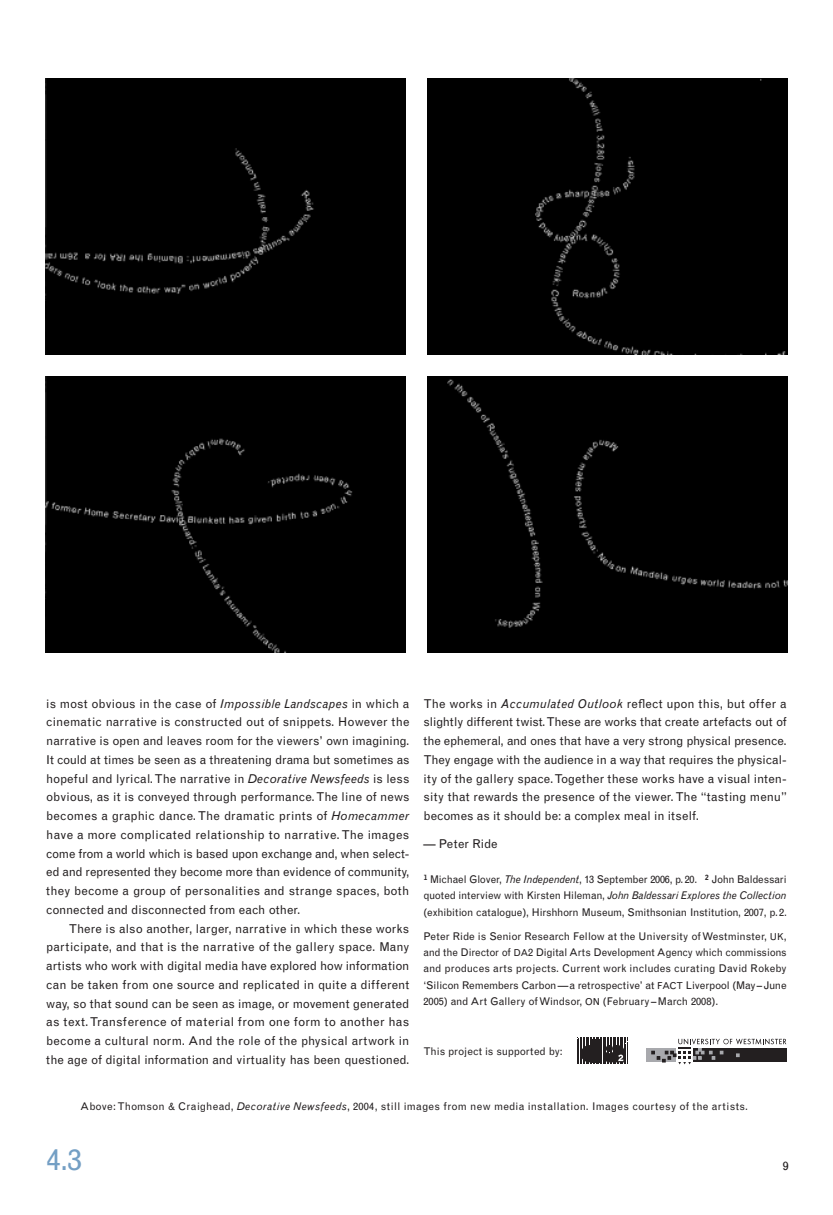
<style>
.page{position:relative;width:833px;height:1215px;background:#fff}
.page>*{position:absolute;margin:0;border:0;box-sizing:border-box;transform-origin:0 0}
.t1{font:30px "Grotesque";color:#749fc4}
.t2{font:12.25px/18.8px "Grotesque";color:#231f20;text-align:justify}
.t3{font:10.62px/16.2px "Grotesque";color:#231f20;text-align:justify}
.t4{font:10.62px "Grotesque";letter-spacing:.025em;color:#231f20}
.s1{font-style:italic}
.s2{font-size:9.62px}
</style>
<div class="page">
<img style="left:45px;top:79px;width:360px;height:275px">
<div style="left:428px;top:79px;width:360px;height:275px;background:#000"></div>
<img style="left:45px;top:377px;width:360px;height:275px">
<div style="left:428px;top:377px;width:360px;height:275px;background:#000"></div>
<svg style="left:577px;top:1037px;width:49px;height:27px"></svg>
<div style="left:646px;top:1049px;width:30px;height:13px;background:#a8a9ad"></div>
<svg style="left:651px;top:1039px;width:135px;height:25px"></svg>
<p class="t2" style="left:46px;top:695px;width:365px">is most obvious in the case of <span class="s1">Impossible Landscapes</span> in which a cinematic narrative is constructed out of snippets. However the narrative is open and leaves room for the viewers’ own imagining.<br>It could at times be seen as a threatening drama but sometimes as hopeful and lyrical. The narrative in <span class="s1">Decorative Newsfeeds</span> is less obvious, as it is conveyed through performance. The line of news becomes a graphic dance. The dramatic prints of <span class="s1">Homecammer </span>have a more complicated relationship to narrative. The images come from a world which is based upon exchange and, when select&shy;ed and represented they become more than evidence of community, they become a group of personalities and strange spaces, both connected and disconnected from each other.</p>
<p class="t2" style="left:46px;top:920px;width:365px;text-indent:22px">There is also another, larger, narrative in which these works participate, and that is the narrative of the gallery space. Many artists who work with digital media have explored how information can be taken from one source and replicated in quite a different way, so that sound can be seen as image, or movement generated as text. Transference of material from one form to another has become a cultural norm. And the role of the physical artwork in the age of digital information and virtuality has been questioned.</p>
<p class="t2" style="left:423px;top:695px;width:365px">The works in <span class="s1">Accumulated Outlook</span> reflect upon this, but offer a slightly different twist. These are works that create artefacts out of the ephemeral, and ones that have a very strong physical presence.<br>They engage with the audience in a way that requires the physical&shy;ity of the gallery space. Together these works have a visual inten&shy;sity that rewards the presence of the viewer. The “tasting menu” becomes as it should be: a complex meal in itself.</p>
<p class="t2" style="left:423px;top:836px;width:76px">— Peter Ride</p>
<p class="t3" style="left:423px;top:872px;width:365px"><sup>1</sup> Michael Glover, <span class="s1">The Independent</span>, 13 September 2006, p.20. <sup>2</sup> John Baldessari quoted interview with Kirsten Hileman, <span class="s1">John Baldessari Explores the Collection </span>(exhibition catalogue), Hirshhorn Museum, Smithsonian Institution, 2007, p.2.</p>
<p class="t3" style="left:423px;top:929px;width:364px">Peter Ride is Senior Research Fellow at the University of Westminster, <span class="s2">UK</span>, and the Director of <span class="s2">DA</span>2 Digital Arts Development Agency which commissions and produces arts projects. Current work includes curating David Rokeby ‘Silicon Remembers Carbon—a retrospective’ at <span class="s2">FACT</span> Liverpool (May–June 2005) and Art Gallery of Windsor, <span class="s2">ON</span> (February – March 2008).</p>
<p class="t3" style="left:423px;top:1044px;width:141px">This project is supported by:</p>
<p class="t4" style="left:80px;top:1103px;width:669px">Above: Thomson &amp; Craighead, <span class="s1">Decorative Newsfeeds</span>, 2004, still images from new media installation. Images courtesy of the artists.</p>
<h1 class="t1" style="left:46px;top:1149px;width:37px">4.3</h1>
<p class="t2" style="left:782px;top:1158px;width:7px">9</p>
</div>
